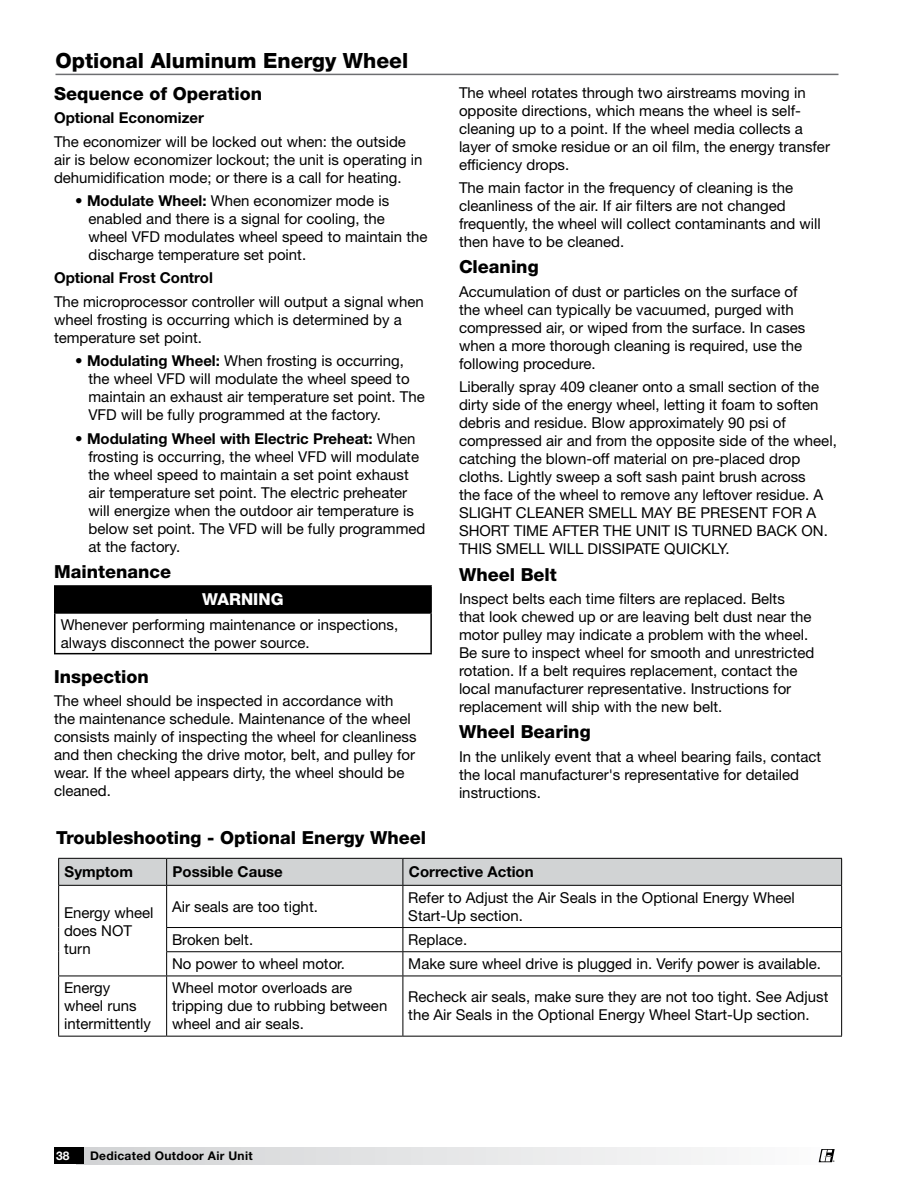
<style>
.page{position:relative;width:918px;height:1188px;background:#fff}
.page>*{position:absolute;margin:0;border:0;box-sizing:border-box;transform-origin:0 0}
.t1{font:800 21px "Helvetica Neue LT Std";color:#000}
.t2{font:800 18px "Helvetica Neue LT Std";color:#000}
.t3{font:800 16.5px "Helvetica Neue LT Std";color:#fff}
.t4{font:15px/18px "Helvetica Neue LT Std";color:#000}
.t5{font:700 15px "Helvetica Neue LT Std";color:#000}
.t6{font:700 12px "Helvetica Neue LT Std";letter-spacing:.025em;color:#000}
.t7{font:700 12px "Helvetica Neue LT Std";color:#fff}
.t8{font:700 2.1px "Helvetica Neue LT Std";color:#000}
.s1{font-weight:700}
</style>
<div class="page">
<div style="left:77px;top:1148px;width:760px;height:16px;background:linear-gradient(to right,#d3d5d6,#f8f8f8)"></div>
<div style="left:54px;top:1148px;width:30px;height:16px;background:#000"></div>
<svg style="left:819px;top:1149px;width:16px;height:13px"></svg>
<div style="left:55px;top:586px;width:376px;height:27px;background:#000"></div>
<hr style="left:54px;top:585px;width:378px;height:2px;background:#000">
<hr style="left:54px;top:587px;width:2px;height:25px;background:#000">
<hr style="left:430px;top:587px;width:2px;height:25px;background:#000">
<hr style="left:54px;top:612px;width:378px;height:2px;background:#000">
<hr style="left:54px;top:614px;width:2px;height:39px;background:#000">
<hr style="left:430px;top:614px;width:2px;height:39px;background:#000">
<hr style="left:54px;top:653px;width:378px;height:1px;background:#000">
<hr style="left:56px;top:74px;width:782px;height:1px;background:#6d6e71">
<hr style="left:58px;top:886px;width:1px;height:42px;background:#000">
<svg style="left:58px;top:928px;width:1px;height:48px"></svg>
<hr style="left:166px;top:886px;width:1px;height:41px;background:#000">
<hr style="left:403px;top:886px;width:1px;height:41px;background:#000">
<hr style="left:841px;top:886px;width:1px;height:41px;background:#000">
<hr style="left:166px;top:927px;width:237px;height:1px;background:#000">
<hr style="left:403px;top:927px;width:439px;height:1px;background:#000">
<hr style="left:166px;top:951px;width:237px;height:1px;background:#000">
<svg style="left:166px;top:928px;width:1px;height:48px"></svg>
<hr style="left:403px;top:951px;width:439px;height:1px;background:#000">
<svg style="left:403px;top:928px;width:1px;height:48px"></svg>
<svg style="left:841px;top:928px;width:1px;height:48px"></svg>
<hr style="left:58px;top:976px;width:109px;height:1px;background:#000">
<hr style="left:58px;top:976px;width:1px;height:60px;background:#000">
<hr style="left:167px;top:976px;width:236px;height:1px;background:#000">
<hr style="left:166px;top:976px;width:1px;height:60px;background:#000">
<hr style="left:403px;top:976px;width:439px;height:1px;background:#000">
<hr style="left:403px;top:976px;width:1px;height:60px;background:#000">
<hr style="left:841px;top:976px;width:1px;height:60px;background:#000">
<hr style="left:58px;top:1036px;width:109px;height:1px;background:#000">
<hr style="left:167px;top:1036px;width:236px;height:1px;background:#000">
<hr style="left:403px;top:1036px;width:439px;height:1px;background:#000">
<svg style="left:58px;top:858px;width:784px;height:27px;background:#c8cacb"></svg>
<hr style="left:58px;top:885px;width:109px;height:1px;background:#000">
<hr style="left:167px;top:885px;width:236px;height:1px;background:#000">
<hr style="left:403px;top:885px;width:439px;height:1px;background:#000">
<h1 class="t1" style="left:56px;top:48px;width:354px">Optional Aluminum Energy Wheel</h1>
<p class="t2" style="left:54px;top:83px;width:210px">Sequence of Operation</p>
<p class="t5" style="left:54px;top:108px;width:151px">Optional Economizer</p>
<p class="t4" style="left:54px;top:132px;width:370px">The economizer will be locked out when: the outside air is below economizer lockout; the unit is operating in dehumidification mode; or there is a call for heating.</p>
<p class="t4" style="left:88px;top:191px;width:340px;text-indent:-14px">• <span class="s1">Modulate Wheel:</span> When economizer mode is enabled and there is a signal for cooling, the wheel VFD modulates wheel speed to maintain the discharge temperature set point.</p>
<p class="t5" style="left:54px;top:269px;width:160px">Optional Frost Control</p>
<p class="t4" style="left:54px;top:292px;width:371px">The microprocessor controller will output a signal when wheel frosting is occurring which is determined by a temperature set point.</p>
<p class="t4" style="left:88px;top:352px;width:338px;text-indent:-14px">• <span class="s1">Modulating Wheel:</span> When frosting is occurring, the wheel VFD will modulate the wheel speed to maintain an exhaust air temperature set point. The VFD will be fully programmed at the factory.</p>
<p class="t4" style="left:88px;top:429px;width:338px;text-indent:-14px">• <span class="s1">Modulating Wheel with Electric Preheat:</span> When frosting is occurring, the wheel VFD will modulate the wheel speed to maintain a set point exhaust air temperature set point. The electric preheater will energize when the outdoor air temperature is below set point. The VFD will be fully programmed at the factory.</p>
<p class="t2" style="left:54px;top:561px;width:119px">Maintenance</p>
<p class="t3" style="left:202px;top:590px;width:83px">WARNING</p>
<p class="t4" style="left:61px;top:615px;width:339px">Whenever performing maintenance or inspections, always disconnect the power source.</p>
<p class="t2" style="left:54px;top:666px;width:96px">Inspection</p>
<p class="t4" style="left:54px;top:692px;width:364px">The wheel should be inspected in accordance with the maintenance schedule. Maintenance of the wheel consists mainly of inspecting the wheel for cleanliness and then checking the drive motor, belt, and pulley for wear. If the wheel appears dirty, the wheel should be cleaned.</p>
<p class="t2" style="left:56px;top:827px;width:372px">Troubleshooting - Optional Energy Wheel</p>
<p class="t4" style="left:459px;top:83px;width:373px">The wheel rotates through two airstreams moving in opposite directions, which means the wheel is self&shy;cleaning up to a point. If the wheel media collects a layer of smoke residue or an oil film, the energy transfer efficiency drops.</p>
<p class="t4" style="left:459px;top:178px;width:363px">The main factor in the frequency of cleaning is the cleanliness of the air. If air filters are not changed frequently, the wheel will collect contaminants and will then have to be cleaned.</p>
<p class="t2" style="left:459px;top:256px;width:81px">Cleaning</p>
<p class="t4" style="left:459px;top:282px;width:348px">Accumulation of dust or particles on the surface of the wheel can typically be vacuumed, purged with compressed air, or wiped from the surface. In cases when a more thorough cleaning is required, use the following procedure.</p>
<p class="t4" style="left:459px;top:378px;width:379px">Liberally spray 409 cleaner onto a small section of the dirty side of the energy wheel, letting it foam to soften debris and residue. Blow approximately 90 psi of compressed air and from the opposite side of the wheel, catching the blown-off material on pre-placed drop cloths. Lightly sweep a soft sash paint brush across<br>the face of the wheel to remove any leftover residue. A SLIGHT CLEANER SMELL MAY BE PRESENT FOR A SHORT TIME AFTER THE UNIT IS TURNED BACK ON.<br>THIS SMELL WILL DISSIPATE QUICKLY.</p>
<p class="t2" style="left:459px;top:563px;width:99px">Wheel Belt</p>
<p class="t4" style="left:459px;top:589px;width:357px">Inspect belts each time filters are replaced. Belts that look chewed up or are leaving belt dust near the motor pulley may indicate a problem with the wheel.<br>Be sure to inspect wheel for smooth and unrestricted rotation. If a belt requires replacement, contact the local manufacturer representative. Instructions for replacement will ship with the new belt.</p>
<p class="t2" style="left:459px;top:721px;width:133px">Wheel Bearing</p>
<p class="t4" style="left:459px;top:747px;width:364px">In the unlikely event that a wheel bearing fails, contact the local manufacturer's representative for detailed instructions.</p>
<p class="t5" style="left:65px;top:863px;width:70px">Symptom</p>
<p class="t5" style="left:173px;top:863px;width:112px">Possible Cause</p>
<p class="t5" style="left:409px;top:863px;width:126px">Corrective Action</p>
<p class="t4" style="left:64px;top:903px;width:91px">Energy wheel does NOT turn</p>
<p class="t4" style="left:172px;top:897px;width:147px">Air seals are too tight.</p>
<p class="t4" style="left:408px;top:888px;width:388px">Refer to Adjust the Air Seals in the Optional Energy Wheel<br>Start-Up section.</p>
<p class="t4" style="left:172px;top:930px;width:83px">Broken belt.</p>
<p class="t4" style="left:408px;top:930px;width:60px">Replace.</p>
<p class="t4" style="left:172px;top:955px;width:175px">No power to wheel motor.</p>
<p class="t4" style="left:408px;top:955px;width:414px">Make sure wheel drive is plugged in. Verify power is available.</p>
<p class="t4" style="left:64px;top:979px;width:88px">Energy wheel runs intermittently</p>
<p class="t4" style="left:172px;top:979px;width:217px">Wheel motor overloads are tripping due to rubbing between wheel and air seals.</p>
<p class="t4" style="left:408px;top:988px;width:422px">Recheck air seals, make sure they are not too tight. See Adjust the Air Seals in the Optional Energy Wheel Start-Up section.</p>
<p class="t7" style="left:56px;top:1148px;width:15px">38</p>
<p class="t6" style="left:90px;top:1148px;width:164px">Dedicated Outdoor Air Unit</p>
<p class="t8" style="left:833px;top:1160px;width:3px">®</p>
</div>
